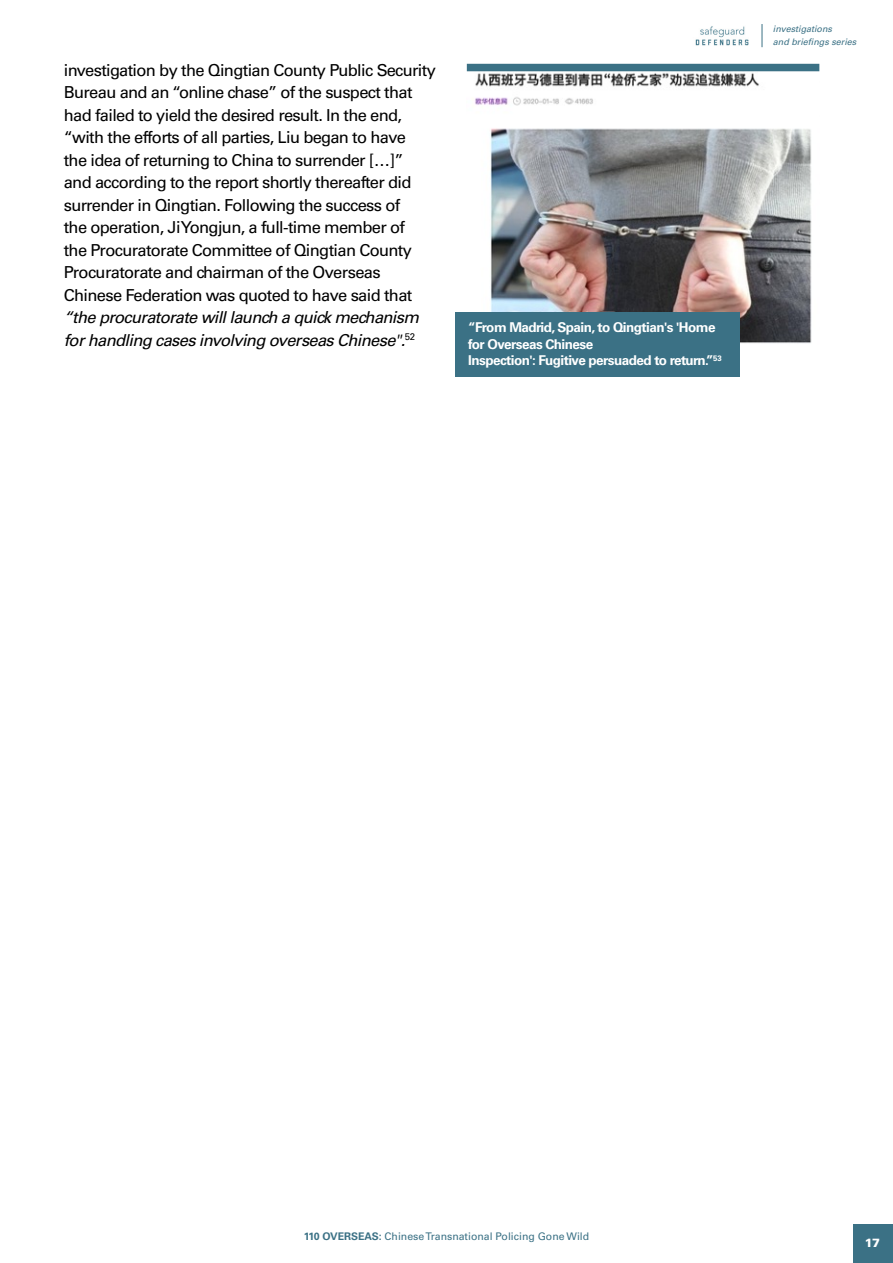
<style>
.page{position:relative;width:893px;height:1263px;background:#fff}
.page>*{position:absolute;margin:0;border:0;box-sizing:border-box;transform-origin:0 0}
.t1{font:16.5px/22.5px "Univers LT Std";letter-spacing:-.04em;color:#000}
.t2{font:italic 16.5px/22.5px "Univers LT Std";letter-spacing:-.04em;color:#000}
.t3{font:700 13.5px/16.5px "Univers LT Std";letter-spacing:-.04em;color:#fff}
.t4{font:900 12px "Univers LT Std";color:#fff}
.t5{font:10.5px "Univers LT Std";color:#3b7185}
.t6{font:italic 9px/13.5px "Univers LT Std";color:#3b7185}
.s1{font-weight:700}
</style>
<div class="page">
<div style="left:854px;top:1225px;width:39px;height:38px;background:#3b7185"></div>
<img style="left:695px;top:26px;width:54px;height:20px">
<svg style="left:762px;top:24px;width:1px;height:23px"></svg>
<img style="left:467px;top:71px;width:352px;height:273px">
<div style="left:467px;top:64px;width:352px;height:7px;background:#3b7185"></div>
<div style="left:455px;top:312px;width:285px;height:65px;background:#3b7185"></div>
<p class="t1" style="left:64px;top:59px;width:374px">investigation by the Qingtian County Public Security Bureau and an “online chase” of the suspect that had failed to yield the desired result. In the end, “with the efforts of all parties, Liu began to have<br>the idea of returning to China to surrender […]”<br>and according to the report shortly thereafter did surrender in Qingtian. Following the success of<br>the operation, Ji Yongjun, a full-time member of<br>the Procuratorate Committee of Qingtian County Procuratorate and chairman of the Overseas Chinese Federation was quoted to have said that</p>
<p class="t2" style="left:64px;top:306px;width:357px">“the procuratorate will launch a quick mechanism for handling cases involving overseas Chinese".<sup>52</sup></p>
<p class="t3" style="left:468px;top:319px;width:255px">“From Madrid, Spain, to Qingtian's 'Home for Overseas Chinese<br>Inspection': Fugitive persuaded to return.”<sup>53</sup></p>
<p class="t6" style="left:773px;top:22px;width:85px">investigations<br>and briefings series</p>
<p class="t5" style="left:304px;top:1230px;width:287px"><span class="s1">110 OVERSEAS:</span> Chinese Transnational Policing Gone Wild</p>
<p class="t4" style="left:865px;top:1235px;width:17px">17</p>
</div>
